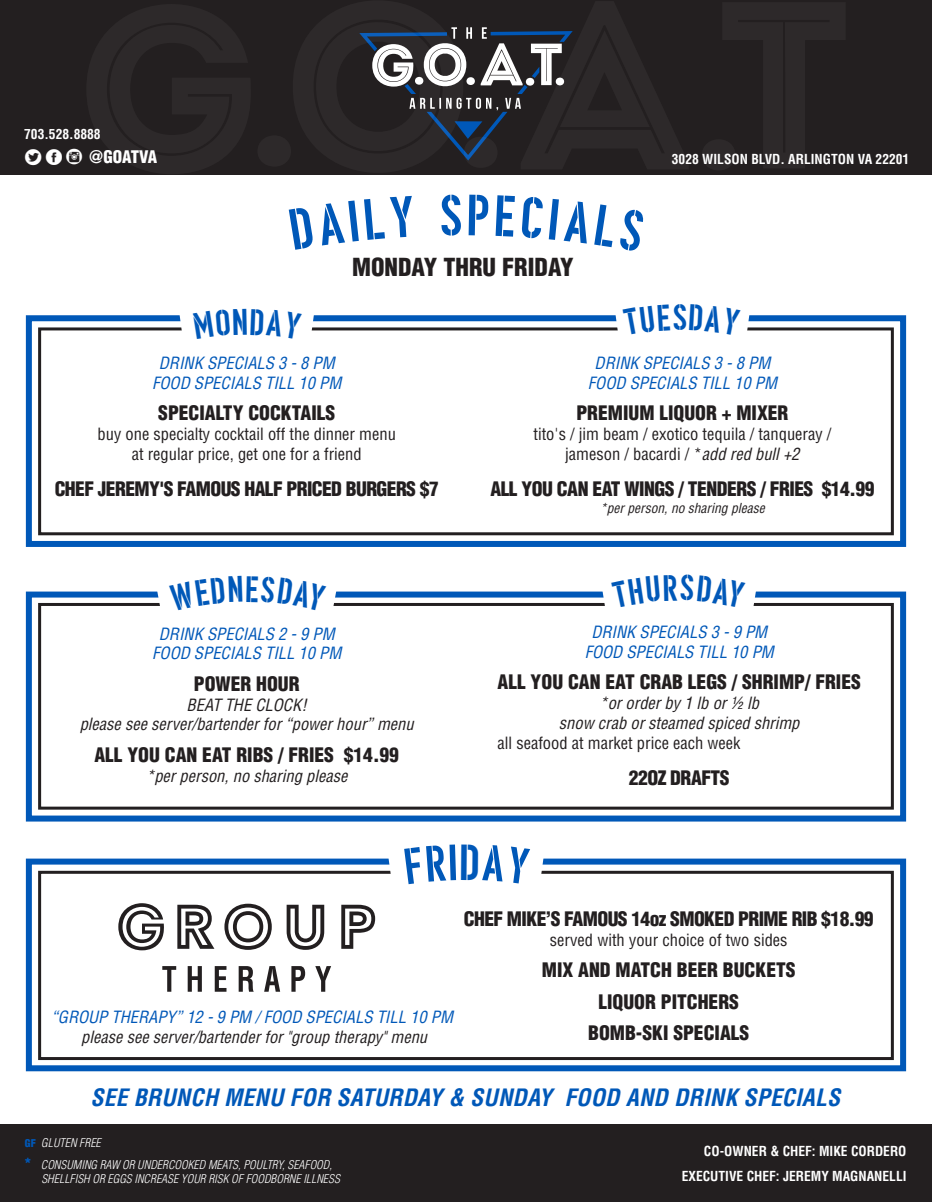
<style>
.page{position:relative;width:932px;height:1202px;background:#fff}
.page>*{position:absolute;margin:0;border:0;box-sizing:border-box;transform-origin:0 0}
.t1{font:36px "Ombudsman Stencil";color:#0058b8}
.t2{font:900 condensed 24.3px "Helvetica";color:#231f20}
.t3{font:italic 700 condensed 23.4px "Helvetica";letter-spacing:.01em;color:#0058b8}
.t4{font:900 condensed 19.5px/31.5px "Helvetica";color:#231f20;text-align:center}
.t5{font:900 condensed 19.5px "Helvetica";letter-spacing:-.03em;color:#231f20}
.t6{font:900 condensed 19.5px "Helvetica";letter-spacing:-.025em;color:#231f20}
.t7{font:900 condensed 16.95px "Helvetica";color:#fff}
.t8{font:condensed 16.5px/19.8px "Helvetica";color:#231f20;text-align:center}
.t9{font:italic condensed 16.5px/19.8px "Helvetica";color:#0058b8;text-align:center}
.t10{font:italic condensed 16.5px/20.1px "Helvetica";color:#231f20;text-align:center}
.t11{font:700 condensed 13.5px "Helvetica";color:#fff}
.t12{font:italic condensed 13.5px "Helvetica";color:#231f20}
.t13{font:italic 300 condensed 11.85px/14.1px "Helvetica";color:#fff}
.s1{font-family:"Social Circles";font-weight:400;font-stretch:normal;font-size:28.8px}
.s2{font-style:italic}
.s3{font-weight:900;font-style:normal;font-size:10.5px;color:#0058b8}
.s4{font-weight:900;font-style:normal;font-size:15px;color:#0058b8}
</style>
<div class="page">
<div style="left:0;top:0;width:932px;height:174px;background:#231f20"></div>
<svg style="left:359px;top:27px;width:214px;height:134px"></svg>
<div style="left:0;top:1124px;width:932px;height:78px;background:#231f20"></div>
<svg style="left:162px;top:966px;width:14px;height:25px"></svg>
<svg style="left:188px;top:966px;width:14px;height:25px"></svg>
<svg style="left:215px;top:966px;width:11px;height:25px"></svg>
<svg style="left:239px;top:966px;width:14px;height:25px"></svg>
<svg style="left:264px;top:966px;width:16px;height:25px"></svg>
<svg style="left:291px;top:966px;width:14px;height:25px"></svg>
<svg style="left:315px;top:966px;width:16px;height:25px"></svg>
<svg style="left:177px;top:904px;width:37px;height:44px"></svg>
<svg style="left:224px;top:903px;width:48px;height:46px"></svg>
<svg style="left:286px;top:904px;width:38px;height:45px"></svg>
<svg style="left:341px;top:904px;width:34px;height:44px"></svg>
<svg style="left:118px;top:903px;width:46px;height:47px"></svg>
<div style="left:26px;top:858px;width:880px;height:213px;border:6px solid #0058b8"></div>
<div style="left:38px;top:870px;width:855px;height:190px;border:3px solid #231f20"></div>
<div style="left:26px;top:315px;width:880px;height:232px;border:6px solid #0058b8"></div>
<div style="left:38px;top:327px;width:855px;height:208px;border:3px solid #231f20"></div>
<div style="left:26px;top:591px;width:880px;height:230px;border:6px solid #0058b8"></div>
<div style="left:38px;top:603px;width:855px;height:206px;border:3px solid #231f20"></div>
<svg style="left:386px;top:858px;width:160px;height:16px"></svg>
<svg style="left:177px;top:315px;width:139px;height:16px"></svg>
<svg style="left:613px;top:315px;width:139px;height:16px"></svg>
<svg style="left:598px;top:591px;width:161px;height:16px"></svg>
<svg style="left:153px;top:591px;width:188px;height:16px"></svg>
<p class="t11" style="left:24px;top:125px;width:78px">703.528.8888</p>
<p class="t7" style="left:23px;top:146px;width:136px"><span class="s1">tfi</span> @GOATVA</p>
<p class="t11" style="left:672px;top:150px;width:239px">3028 WILSON BLVD. ARLINGTON VA 22201</p>
<h2 class="t2" style="left:352px;top:251px;width:223px">MONDAY THRU FRIDAY</h2>
<h1 class="t1" style="left:673px;top:298px;width:15px">S</h1>
<p class="t9" style="left:152px;top:353px;width:190px">DRINK SPECIALS 3 - 8 PM<br>FOOD SPECIALS TILL 10 PM</p>
<p class="t4" style="left:158px;top:397px;width:178px">SPECIALTY COCKTAILS</p>
<p class="t8" style="left:97px;top:424px;width:300px">buy one specialty cocktail off the dinner menu at regular price, get one for a friend</p>
<p class="t5" style="left:55px;top:476px;width:385px">CHEF JEREMY'S FAMOUS HALF PRICED BURGERS $7</p>
<p class="t9" style="left:152px;top:623px;width:190px">DRINK SPECIALS 2 - 9 PM<br>FOOD SPECIALS TILL 10 PM</p>
<p class="t4" style="left:194px;top:667px;width:107px">POWER HOUR</p>
<p class="t10" style="left:80px;top:694px;width:335px">BEAT THE CLOCK!<br>please see server/bartender for “power hour” menu</p>
<p class="t4" style="left:94px;top:739px;width:306px">ALL YOU CAN EAT RIBS / FRIES $14.99</p>
<p class="t10" style="left:146px;top:765px;width:203px">*per person, no sharing please</p>
<p class="t9" style="left:588px;top:353px;width:190px">DRINK SPECIALS 3 - 8 PM<br>FOOD SPECIALS TILL 10 PM</p>
<p class="t4" style="left:576px;top:397px;width:213px">PREMIUM LIQUOR + MIXER</p>
<p class="t8" style="left:533px;top:424px;width:299px">tito's / jim beam / exotico tequila / tanqueray / jameson / bacardi / *<span class="s2">add red bull +2</span></p>
<p class="t6" style="left:490px;top:477px;width:385px">ALL YOU CAN EAT WINGS / TENDERS / FRIES $14.99</p>
<p class="t12" style="left:600px;top:499px;width:166px">*per person, no sharing please</p>
<p class="t9" style="left:584px;top:622px;width:190px">DRINK SPECIALS 3 - 9 PM<br>FOOD SPECIALS TILL 10 PM</p>
<p class="t4" style="left:497px;top:666px;width:365px">ALL YOU CAN EAT CRAB LEGS / SHRIMP/ FRIES</p>
<p class="t10" style="left:559px;top:692px;width:242px">*or order by 1 lb or ½ lb<br>snow crab or steamed spiced shrimp</p>
<p class="t8" style="left:497px;top:733px;width:244px">all seafood at market price each week</p>
<p class="t6" style="left:628px;top:765px;width:102px">22OZ DRAFTS</p>
<p class="t9" style="left:51px;top:1007px;width:403px">“GROUP THERAPY” 12 - 9 PM / FOOD SPECIALS TILL 10 PM</p>
<p class="t10" style="left:81px;top:1026px;width:347px">please see server/bartender for "group therapy" menu</p>
<p class="t5" style="left:464px;top:906px;width:411px">CHEF MIKE’S FAMOUS 14oz SMOKED PRIME RIB $18.99</p>
<p class="t8" style="left:550px;top:929px;width:239px">served with your choice of two sides</p>
<p class="t4" style="left:542px;top:954px;width:255px">MIX AND MATCH BEER BUCKETS<br>LIQUOR PITCHERS<br>BOMB-SKI SPECIALS</p>
<h3 class="t3" style="left:91px;top:1082px;width:751px">SEE BRUNCH MENU FOR SATURDAY &amp; SUNDAY FOOD AND DRINK SPECIALS</h3>
<p class="t13" style="left:25px;top:1135px;width:77px"><span class="s3">GF</span> GLUTEN FREE</p>
<p class="t13" style="left:41px;top:1157px;width:300px;text-indent:-17px"><span class="s4">*</span> CONSUMING RAW OR UNDERCOOKED MEATS, POULTRY, SEAFOOD,<br>SHELLFISH OR EGGS INCREASE YOUR RISK OF FOODBORNE ILLNESS</p>
<p class="t11" style="left:704px;top:1142px;width:204px">CO-OWNER &amp; CHEF: MIKE CORDERO</p>
<p class="t11" style="left:681px;top:1167px;width:226px">EXECUTIVE CHEF: JEREMY MAGNANELLI</p>
</div>
